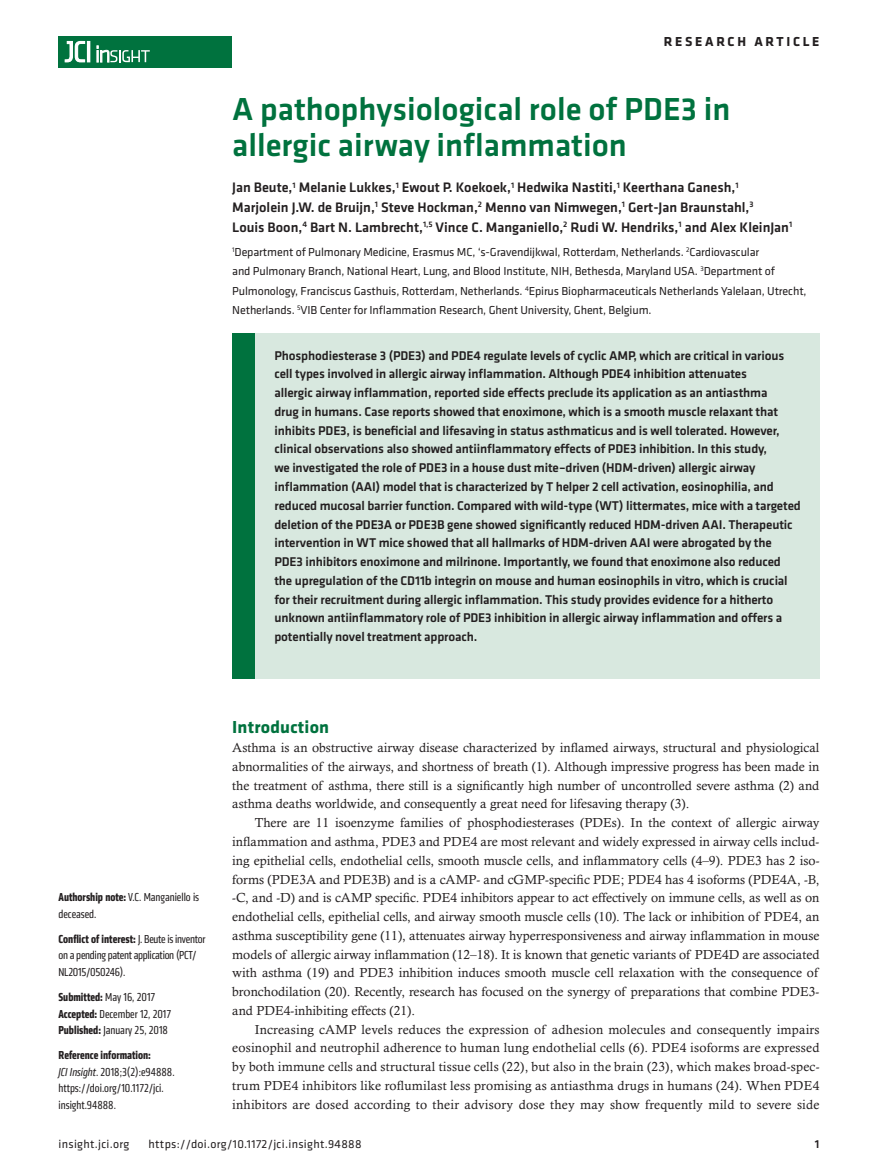
<style>
.page{position:relative;width:878px;height:1175px;background:#fff}
.page>*{position:absolute;margin:0;border:0;box-sizing:border-box;transform-origin:0 0}
.t1{font:500 33px/36px "Klavika Basic";color:#00723e}
.t2{font:700 18px "Klavika";letter-spacing:.01em;color:#00723e}
.t3{font:500 14.25px/19.5px "Klavika Basic";color:#231f20}
.t4{font:700 13.5px "Klavika Basic";letter-spacing:.2em;color:#231f20}
.t5{font:13.2px/18.8px "Calisto MT Std";color:#231f20;text-align:justify}
.t6{font:500 13.2px/18.8px "Klavika Basic";letter-spacing:-.01em;color:#231f20}
.t7{font:12px/19.5px "Klavika";letter-spacing:-.01em;color:#231f20}
.t8{font:condensed 12px/16.5px "Klavika";color:#231f20}
.t9{font:condensed 12px/16.5px "Klavika";letter-spacing:-.02em;color:#231f20}
.t10{font:12px "Klavika Basic";letter-spacing:.025em;color:#231f20}
.t11{font:500 12px "Klavika Basic";color:#231f20}
.s1{font-weight:700}
.s2{font-style:italic}
</style>
<div class="page">
<div style="left:59px;top:36px;width:173px;height:31px;background:#00723e"></div>
<hr style="left:87px;top:41px;width:3px;height:21px;background:#fff">
<svg style="left:64px;top:41px;width:21px;height:22px"></svg>
<svg style="left:97px;top:46px;width:53px;height:16px"></svg>
<div style="left:232px;top:333px;width:587px;height:345px;background:#d8e8df"></div>
<div style="left:232px;top:333px;width:22px;height:345px;background:#00723e"></div>
<p class="t4" style="left:663px;top:32px;width:157px">RESEARCH ARTICLE</p>
<h1 class="t1" style="left:232px;top:91px;width:500px">A pathophysiological role of PDE3 in allergic airway inflammation</h1>
<p class="t3" style="left:232px;top:178px;width:561px">Jan Beute,<sup>1</sup> Melanie Lukkes,<sup>1</sup> Ewout P. Koekoek,<sup>1</sup> Hedwika Nastiti,<sup>1</sup> Keerthana Ganesh,<sup>1<br></sup>Marjolein J.W. de Bruijn,<sup>1</sup> Steve Hockman,<sup>2</sup> Menno van Nimwegen,<sup>1</sup> Gert-Jan Braunstahl,<sup>3<br></sup>Louis Boon,<sup>4</sup> Bart N. Lambrecht,<sup>1,5</sup> Vince C. Manganiello,<sup>2</sup> Rudi W. Hendriks,<sup>1</sup> and Alex KleinJan<sup>1</sup></p>
<p class="t7" style="left:232px;top:241px;width:576px"><sup>1</sup>Department of Pulmonary Medicine, Erasmus MC, ‘s-Gravendijkwal, Rotterdam, Netherlands. <sup>2</sup>Cardiovascular<br>and Pulmonary Branch, National Heart, Lung, and Blood Institute, NIH, Bethesda, Maryland USA. <sup>3</sup>Department of Pulmonology, Franciscus Gasthuis, Rotterdam, Netherlands. <sup>4</sup>Epirus Biopharmaceuticals Netherlands Yalelaan, Utrecht, Netherlands. <sup>5</sup>VIB Center for Inflammation Research, Ghent University, Ghent, Belgium.</p>
<p class="t6" style="left:274px;top:345px;width:528px">Phosphodiesterase 3 (PDE3) and PDE4 regulate levels of cyclic AMP, which are critical in various cell types involved in allergic airway inflammation. Although PDE4 inhibition attenuates<br>allergic airway inflammation, reported side effects preclude its application as an antiasthma<br>drug in humans. Case reports showed that enoximone, which is a smooth muscle relaxant that inhibits PDE3, is beneficial and lifesaving in status asthmaticus and is well tolerated. However, clinical observations also showed antiinflammatory effects of PDE3 inhibition. In this study,<br>we investigated the role of PDE3 in a house dust mite–driven (HDM-driven) allergic airway inflammation (AAI) model that is characterized by T helper 2 cell activation, eosinophilia, and reduced mucosal barrier function. Compared with wild-type (WT) littermates, mice with a targeted deletion of the PDE3A or PDE3B gene showed significantly reduced HDM-driven AAI. Therapeutic intervention in WT mice showed that all hallmarks of HDM-driven AAI were abrogated by the PDE3 inhibitors enoximone and milrinone. Importantly, we found that enoximone also reduced the upregulation of the CD11b integrin on mouse and human eosinophils in vitro, which is crucial for their recruitment during allergic inflammation. This study provides evidence for a hitherto unknown antiinflammatory role of PDE3 inhibition in allergic airway inflammation and offers a potentially novel treatment approach.</p>
<p class="t8" style="left:59px;top:889px;width:142px"><span class="s1">Authorship note:</span> V.C. Manganiello is deceased.</p>
<p class="t9" style="left:59px;top:930px;width:148px"><span class="s1">Conflict of interest:</span> J. Beute is inventor on a pending patent application (PCT/<br>NL2015/050246).</p>
<p class="t8" style="left:59px;top:988px;width:114px"><span class="s1">Submitted:</span> May 16, 2017<br><span class="s1">Accepted:</span> December 12, 2017<br><span class="s1">Published:</span> January 25, 2018</p>
<p class="t8" style="left:59px;top:1046px;width:118px"><span class="s1">Reference information:<br></span><span class="s2">JCI Insight</span>. 2018;3(2):e94888. https://doi.org/10.1172/jci. insight.94888.</p>
<h2 class="t2" style="left:232px;top:714px;width:98px">Introduction</h2>
<p class="t5" style="left:232px;top:738px;width:588px">Asthma is an obstructive airway disease characterized by inflamed airways, structural and physiological abnormalities of the airways, and shortness of breath (1). Although impressive progress has been made in the treatment of asthma, there still is a significantly high number of uncontrolled severe asthma (2) and asthma deaths worldwide, and consequently a great need for lifesaving therapy (3).</p>
<p class="t5" style="left:232px;top:813px;width:588px;text-indent:22px">There are 11 isoenzyme families of phosphodiesterases (PDEs). In the context of allergic airway inflammation and asthma, PDE3 and PDE4 are most relevant and widely expressed in airway cells includ&shy;ing epithelial cells, endothelial cells, smooth muscle cells, and inflammatory cells (4–9). PDE3 has 2 iso&shy;forms (PDE3A and PDE3B) and is a cAMP- and cGMP-specific PDE; PDE4 has 4 isoforms (PDE4A, -B, -C, and -D) and is cAMP specific. PDE4 inhibitors appear to act effectively on immune cells, as well as on endothelial cells, epithelial cells, and airway smooth muscle cells (10). The lack or inhibition of PDE4, an asthma susceptibility gene (11), attenuates airway hyperresponsiveness and airway inflammation in mouse models of allergic airway inflammation (12–18). It is known that genetic variants of PDE4D are associated with asthma (19) and PDE3 inhibition induces smooth muscle cell relaxation with the consequence of bronchodilation (20). Recently, research has focused on the synergy of preparations that combine PDE3- and PDE4-inhibiting effects (21).</p>
<p class="t5" style="left:232px;top:1019px;width:588px;text-indent:22px">Increasing cAMP levels reduces the expression of adhesion molecules and consequently impairs eosinophil and neutrophil adherence to human lung endothelial cells (6). PDE4 isoforms are expressed by both immune cells and structural tissue cells (22), but also in the brain (23), which makes broad-spec&shy;trum PDE4 inhibitors like roflumilast less promising as antiasthma drugs in humans (24). When PDE4 inhibitors are dosed according to their advisory dose they may show frequently mild to severe side</p>
<p class="t10" style="left:58px;top:1135px;width:72px">insight.jci.org</p>
<p class="t10" style="left:148px;top:1135px;width:214px">https://doi.org/10.1172/jci.insight.94888</p>
<p class="t11" style="left:814px;top:1135px;width:6px">1</p>
</div>
